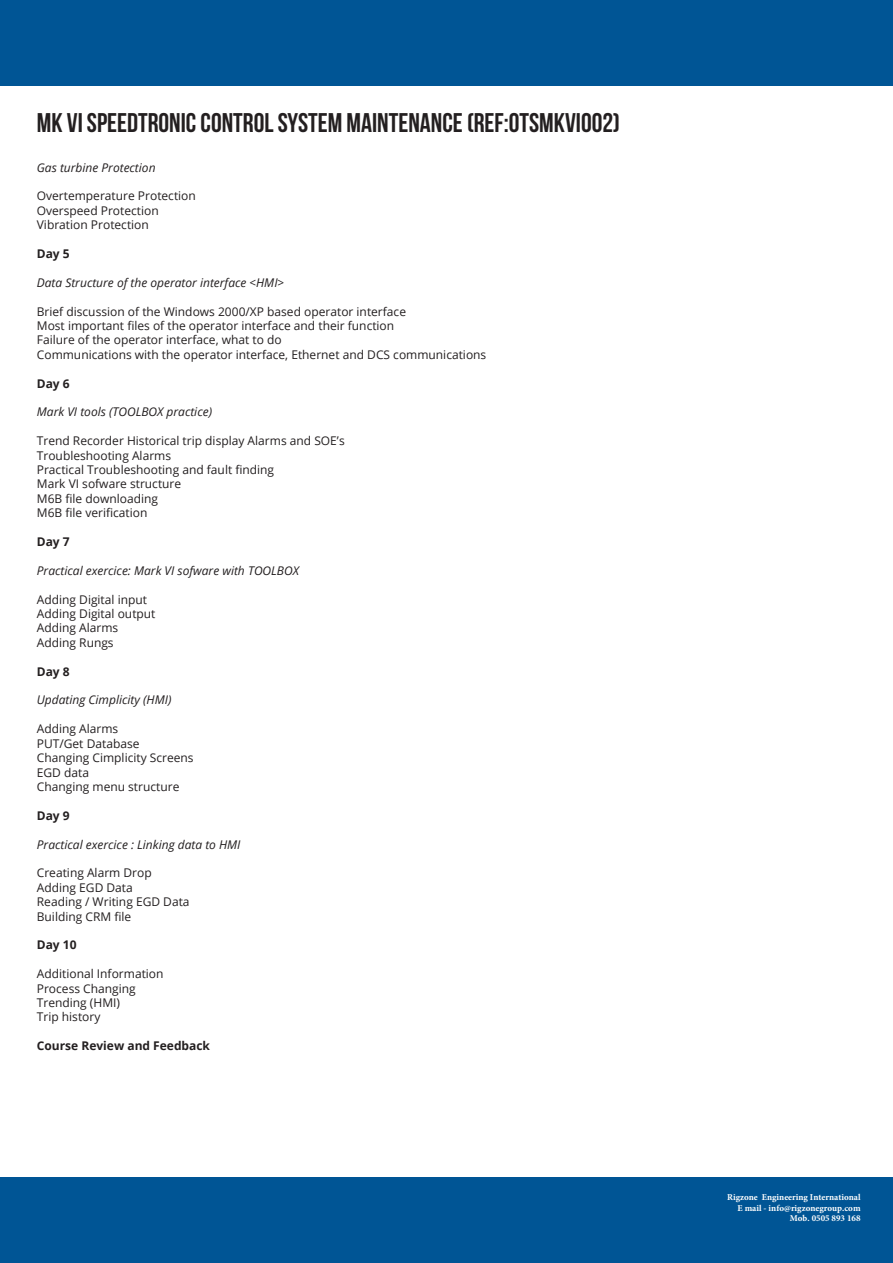
<style>
.page{position:relative;width:893px;height:1263px;background:#fff}
.page>*{position:absolute;margin:0;border:0;box-sizing:border-box;transform-origin:0 0}
.t1{font:700 27px "Bebas Neue";color:#231f20}
.t2{font:12px "Open Sans";color:#231f20}
.t3{font:italic 12px "Open Sans";color:#231f20}
.t4{font:700 12px "Open Sans";color:#231f20}
.t5{font:700 9px/10.5px "Minion Pro";color:#fff;text-align:right}
</style>
<div class="page">
<div style="left:0;top:1178px;width:893px;height:85px;background:#005595"></div>
<div style="left:0;top:0;width:893px;height:85px;background:#005595"></div>
<p class="t1" style="left:37px;top:108px;width:585px">MK VI SPEEDTRONIC CONTROL SYSTEM MAINTENANCE (REF:OTSMKVI002)</p>
<p class="t3" style="left:37px;top:159px;width:120px">Gas turbine Protection</p>
<p class="t2" style="left:37px;top:188px;width:161px">Overtemperature Protection</p>
<p class="t2" style="left:37px;top:202px;width:123px">Overspeed Protection</p>
<p class="t2" style="left:37px;top:217px;width:114px">Vibration Protection</p>
<p class="t4" style="left:37px;top:245px;width:34px">Day 5</p>
<p class="t3" style="left:37px;top:274px;width:249px">Data Structure of the operator interface &lt;HMI&gt;</p>
<p class="t2" style="left:37px;top:303px;width:371px">Brief discussion of the Windows 2000/XP based operator interface</p>
<p class="t2" style="left:37px;top:317px;width:359px">Most important files of the operator interface and their function</p>
<p class="t2" style="left:37px;top:332px;width:246px">Failure of the operator interface, what to do</p>
<p class="t2" style="left:37px;top:346px;width:451px">Communications with the operator interface, Ethernet and DCS communications</p>
<p class="t4" style="left:37px;top:375px;width:34px">Day 6</p>
<p class="t3" style="left:37px;top:404px;width:177px">Mark VI tools (TOOLBOX practice)</p>
<p class="t2" style="left:37px;top:433px;width:309px">Trend Recorder Historical trip display Alarms and SOE’s</p>
<p class="t2" style="left:37px;top:447px;width:136px">Troubleshooting Alarms</p>
<p class="t2" style="left:37px;top:461px;width:239px">Practical Troubleshooting and fault finding</p>
<p class="t2" style="left:37px;top:476px;width:146px">Mark VI sofware structure</p>
<p class="t2" style="left:37px;top:490px;width:123px">M6B file downloading</p>
<p class="t2" style="left:37px;top:505px;width:112px">M6B file verification</p>
<p class="t4" style="left:37px;top:533px;width:34px">Day 7</p>
<p class="t3" style="left:37px;top:562px;width:264px">Practical exercice: Mark VI sofware with TOOLBOX</p>
<p class="t2" style="left:37px;top:591px;width:112px">Adding Digital input</p>
<p class="t2" style="left:37px;top:605px;width:120px">Adding Digital output</p>
<p class="t2" style="left:37px;top:620px;width:83px">Adding Alarms</p>
<p class="t2" style="left:37px;top:634px;width:78px">Adding Rungs</p>
<p class="t4" style="left:37px;top:663px;width:34px">Day 8</p>
<p class="t3" style="left:37px;top:692px;width:136px">Updating Cimplicity (HMI)</p>
<p class="t2" style="left:37px;top:721px;width:83px">Adding Alarms</p>
<p class="t2" style="left:37px;top:735px;width:104px">PUT/Get Database</p>
<p class="t2" style="left:37px;top:749px;width:158px">Changing Cimplicity Screens</p>
<p class="t2" style="left:37px;top:764px;width:54px">EGD data</p>
<p class="t2" style="left:37px;top:778px;width:144px">Changing menu structure</p>
<p class="t4" style="left:37px;top:807px;width:34px">Day 9</p>
<p class="t3" style="left:37px;top:836px;width:205px">Practical exercice : Linking data to HMI</p>
<p class="t2" style="left:37px;top:865px;width:116px">Creating Alarm Drop</p>
<p class="t2" style="left:37px;top:879px;width:98px">Adding EGD Data</p>
<p class="t2" style="left:37px;top:893px;width:154px">Reading / Writing EGD Data</p>
<p class="t2" style="left:37px;top:908px;width:96px">Building CRM file</p>
<p class="t4" style="left:37px;top:936px;width:41px">Day 10</p>
<p class="t2" style="left:37px;top:965px;width:128px">Additional Information</p>
<p class="t2" style="left:37px;top:980px;width:100px">Process Changing</p>
<p class="t2" style="left:37px;top:994px;width:85px">Trending (HMI)</p>
<p class="t2" style="left:37px;top:1009px;width:65px">Trip history</p>
<p class="t4" style="left:37px;top:1037px;width:175px">Course Review and Feedback</p>
<p class="t5" style="left:727px;top:1192px;width:135px">Rigzone Engineering International<br>E mail - info@rigzonegroup.com<br>Mob. 0505 893 168</p>
</div>
